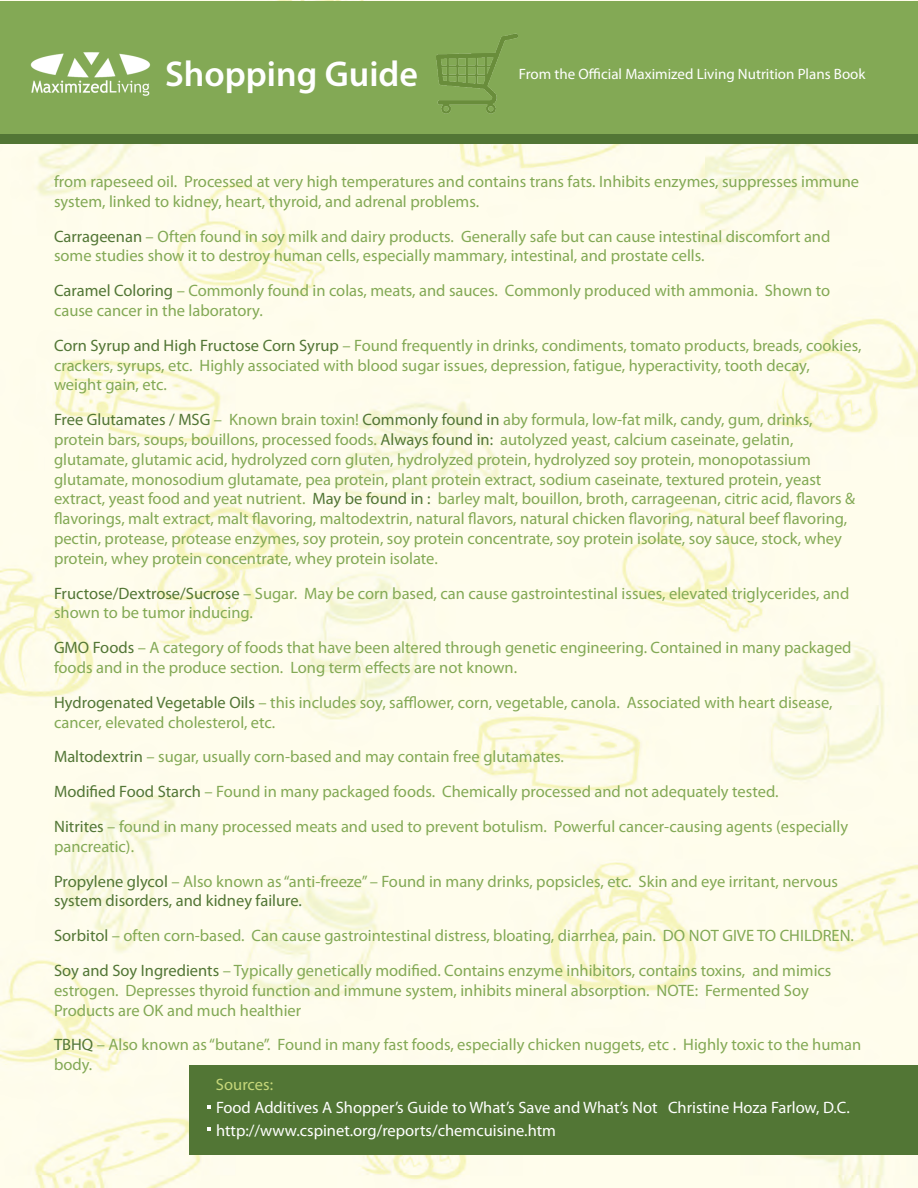
<style>
.page{position:relative;width:918px;height:1188px;background:#fff}
.page>*{position:absolute;margin:0;border:0;box-sizing:border-box;transform-origin:0 0}
.t1{font:600 36px "Myriad Pro";color:#fff}
.t2{font:16.5px/19.8px "Myriad Pro";color:#83a955}
.t3{font:16.5px/22.8px "Myriad Pro";color:#fff}
.t4{font:16.5px "Myriad Pro";color:#c6d77a}
.t5{font:15px "Myriad Pro";color:#fff}
.s1{color:#527635}
</style>
<div class="page">
<img style="left:0;top:0;width:918px;height:1188px">
<div style="left:189px;top:1065px;width:729px;height:90px;background:#527635"></div>
<div style="left:0;top:1px;width:917px;height:133px;background:#83a955"></div>
<div style="left:0;top:134px;width:917px;height:10px;background:#527635"></div>
<img style="left:30px;top:52px;width:121px;height:44px">
<img style="left:436px;top:33px;width:82px;height:81px">
<svg style="left:207px;top:1105px;width:4px;height:4px"></svg>
<svg style="left:207px;top:1127px;width:4px;height:4px"></svg>
<h1 class="t1" style="left:165px;top:51px;width:254px">Shopping Guide</h1>
<p class="t5" style="left:519px;top:64px;width:348px">From the Official Maximized Living Nutrition Plans Book</p>
<p class="t2" style="left:54px;top:171px;width:807px">from rapeseed oil. Processed at very high temperatures and contains trans fats. Inhibits enzymes, suppresses immune system, linked to kidney, heart, thyroid, and adrenal problems.</p>
<p class="t2" style="left:54px;top:226px;width:778px"><span class="s1">Carrageenan</span> – Often found in soy milk and dairy products. Generally safe but can cause intestinal discomfort and some studies show it to destroy human cells, especially mammary, intestinal, and prostate cells.</p>
<p class="t2" style="left:54px;top:280px;width:778px"><span class="s1">Caramel Coloring</span> – Commonly found in colas, meats, and sauces. Commonly produced with ammonia. Shown to cause cancer in the laboratory.</p>
<p class="t2" style="left:54px;top:335px;width:809px"><span class="s1">Corn Syrup and High Fructose Corn Syrup</span> – Found frequently in drinks, condiments, tomato products, breads, cookies, crackers, syrups, etc. Highly associated with blood sugar issues, depression, fatigue, hyperactivity, tooth decay, weight gain, etc.</p>
<p class="t2" style="left:54px;top:409px;width:803px"><span class="s1">Free Glutamates / MSG</span> – Known brain toxin! <span class="s1">Commonly found in</span> aby formula, low-fat milk, candy, gum, drinks, protein bars, soups, bouillons, processed foods. <span class="s1">Always found in:</span> autolyzed yeast, calcium caseinate, gelatin, glutamate, glutamic acid, hydrolyzed corn gluten, hydrolyzed protein, hydrolyzed soy protein, monopotassium glutamate, monosodium glutamate, pea protein, plant protein extract, sodium caseinate, textured protein, yeast extract, yeast food and yeat nutrient. <span class="s1">May be found in :</span> barley malt, bouillon, broth, carrageenan, citric acid, flavors &amp; flavorings, malt extract, malt flavoring, maltodextrin, natural flavors, natural chicken flavoring, natural beef flavoring, pectin, protease, protease enzymes, soy protein, soy protein concentrate, soy protein isolate, soy sauce, stock, whey protein, whey protein concentrate, whey protein isolate.</p>
<p class="t2" style="left:54px;top:583px;width:797px"><span class="s1">Fructose/Dextrose/Sucrose</span> – Sugar. May be corn based, can cause gastrointestinal issues, elevated triglycerides, and shown to be tumor inducing.</p>
<p class="t2" style="left:54px;top:637px;width:799px"><span class="s1">GMO Foods</span> – A category of foods that have been altered through genetic engineering. Contained in many packaged foods and in the produce section. Long term effects are not known.</p>
<p class="t2" style="left:54px;top:692px;width:780px"><span class="s1">Hydrogenated Vegetable Oils</span> – this includes soy, safflower, corn, vegetable, canola. Associated with heart disease, cancer, elevated cholesterol, etc.</p>
<p class="t2" style="left:54px;top:739px;width:796px;line-height:34.8px"><span class="s1">Maltodextrin</span> – sugar, usually corn-based and may contain free glutamates.<br><span class="s1">Modified Food Starch</span> – Found in many packaged foods. Chemically processed and not adequately tested.<br><span class="s1">Nitrites</span> – found in many processed meats and used to prevent botulism. Powerful cancer-causing agents (especially</p>
<p class="t2" style="left:54px;top:829px;width:786px;line-height:34.8px">pancreatic).<br><span class="s1">Propylene glycol</span> – Also known as “anti-freeze” – Found in many drinks, popsicles, etc. Skin and eye irritant, nervous</p>
<p class="t2" style="left:54px;top:883px;width:802px;line-height:34.8px"><span class="s1">system disorders, and kidney failure.<br>Sorbitol</span> – often corn-based. Can cause gastrointestinal distress, bloating, diarrhea, pain. DO NOT GIVE TO CHILDREN.<br><span class="s1">Soy and Soy Ingredients</span> – Typically genetically modified. Contains enzyme inhibitors, contains toxins, and mimics</p>
<p class="t2" style="left:54px;top:980px;width:756px">estrogen. Depresses thyroid function and immune system, inhibits mineral absorption. NOTE: Fermented Soy<br>Products are OK and much healthier</p>
<p class="t2" style="left:54px;top:1035px;width:809px"><span class="s1">TBHQ</span> – Also known as “butane”. Found in many fast foods, especially chicken nuggets, etc . Highly toxic to the human body.</p>
<p class="t4" style="left:216px;top:1074px;width:59px">Sources:</p>
<p class="t3" style="left:216px;top:1096px;width:635px">Food Additives A Shopper’s Guide to What’s Save and What’s Not Christine Hoza Farlow, D.C. http://www.cspinet.org/reports/chemcuisine.htm</p>
</div>
